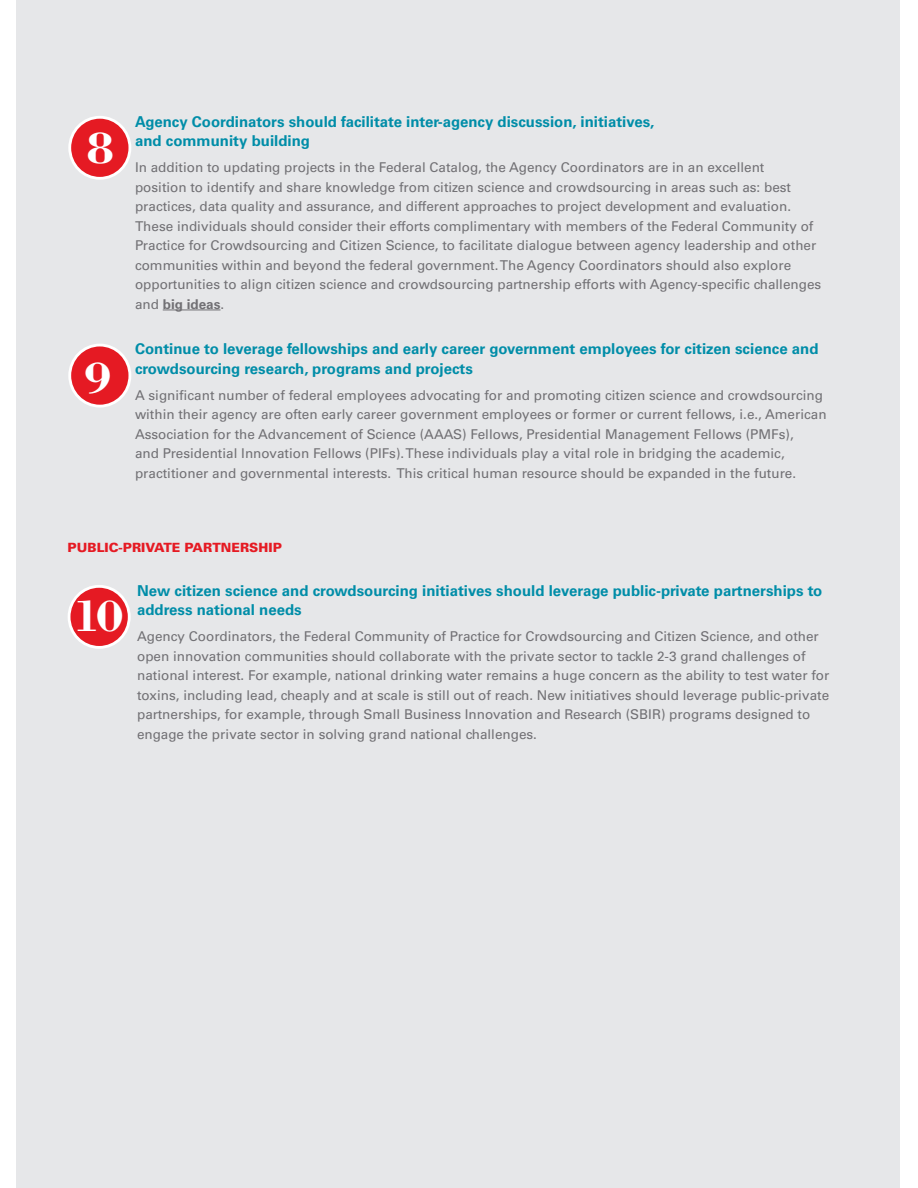
<style>
.page{position:relative;width:918px;height:1188px;background:#fff}
.page>*{position:absolute;margin:0;border:0;box-sizing:border-box;transform-origin:0 0}
.t1{font:700 46.05px "Bodoni";color:#fff}
.t2{font:700 15px/19.5px "Univers LT Std";color:#008da8}
.t3{font:13.5px/19.5px "Univers LT Std";color:#717074}
.t4{font:900 12.75px "Univers LT Std";color:#e51a23}
.s1{font-weight:700}
</style>
<div class="page">
<div style="left:16px;top:0;width:884px;height:1188px;background:#e6e7e9"></div>
<div style="left:70px;top:345px;width:60px;height:61px;background:#e51a23;border-radius:50%"></div>
<div style="left:68px;top:344px;width:63px;height:64px;border:3px solid #fff;border-radius:50%"></div>
<div style="left:69px;top:586px;width:60px;height:61px;background:#e51a23;border-radius:50%"></div>
<div style="left:68px;top:585px;width:63px;height:64px;border:3px solid #fff;border-radius:50%"></div>
<div style="left:70px;top:117px;width:60px;height:61px;background:#e51a23;border-radius:50%"></div>
<div style="left:68px;top:116px;width:63px;height:64px;border:3px solid #fff;border-radius:50%"></div>
<hr style="left:163px;top:310px;width:58px;height:1px;background:#717074">
<h1 class="t1" style="left:86px;top:119px;width:30px">8</h1>
<h1 class="t1" style="left:84px;top:349px;width:30px">9</h1>
<p class="t2" style="left:135px;top:112px;width:521px">Agency Coordinators should facilitate inter-agency discussion, initiatives, and community building</p>
<p class="t3" style="left:135px;top:158px;width:688px">In addition to updating projects in the Federal Catalog, the Agency Coordinators are in an excellent<br>position to identify and share knowledge from citizen science and crowdsourcing in areas such as: best practices, data quality and assurance, and different approaches to project development and evaluation.<br>These individuals should consider their efforts complimentary with members of the Federal Community of Practice for Crowdsourcing and Citizen Science, to facilitate dialogue between agency leadership and other communities within and beyond the federal government. The Agency Coordinators should also explore opportunities to align citizen science and crowdsourcing partnership efforts with Agency-specific challenges and <span class="s1">big ideas</span>.</p>
<p class="t2" style="left:135px;top:340px;width:685px">Continue to leverage fellowships and early career government employees for citizen science and crowdsourcing research, programs and projects</p>
<p class="t3" style="left:135px;top:385px;width:693px">A significant number of federal employees advocating for and promoting citizen science and crowdsourcing within their agency are often early career government employees or former or current fellows, i.e., American Association for the Advancement of Science (AAAS) Fellows, Presidential Management Fellows (PMFs),<br>and Presidential Innovation Fellows (PIFs). These individuals play a vital role in bridging the academic, practitioner and governmental interests. This critical human resource should be expanded in the future.</p>
<p class="t4" style="left:68px;top:540px;width:216px">PUBLIC-PRIVATE PARTNERSHIP</p>
<h1 class="t1" style="left:72px;top:587px;width:53px">10</h1>
<p class="t2" style="left:137px;top:581px;width:687px">New citizen science and crowdsourcing initiatives should leverage public-private partnerships to address national needs</p>
<p class="t3" style="left:137px;top:627px;width:694px">Agency Coordinators, the Federal Community of Practice for Crowdsourcing and Citizen Science, and other open innovation communities should collaborate with the private sector to tackle 2-3 grand challenges of national interest. For example, national drinking water remains a huge concern as the ability to test water for toxins, including lead, cheaply and at scale is still out of reach. New initiatives should leverage public-private partnerships, for example, through Small Business Innovation and Research (SBIR) programs designed to engage the private sector in solving grand national challenges.</p>
</div>
